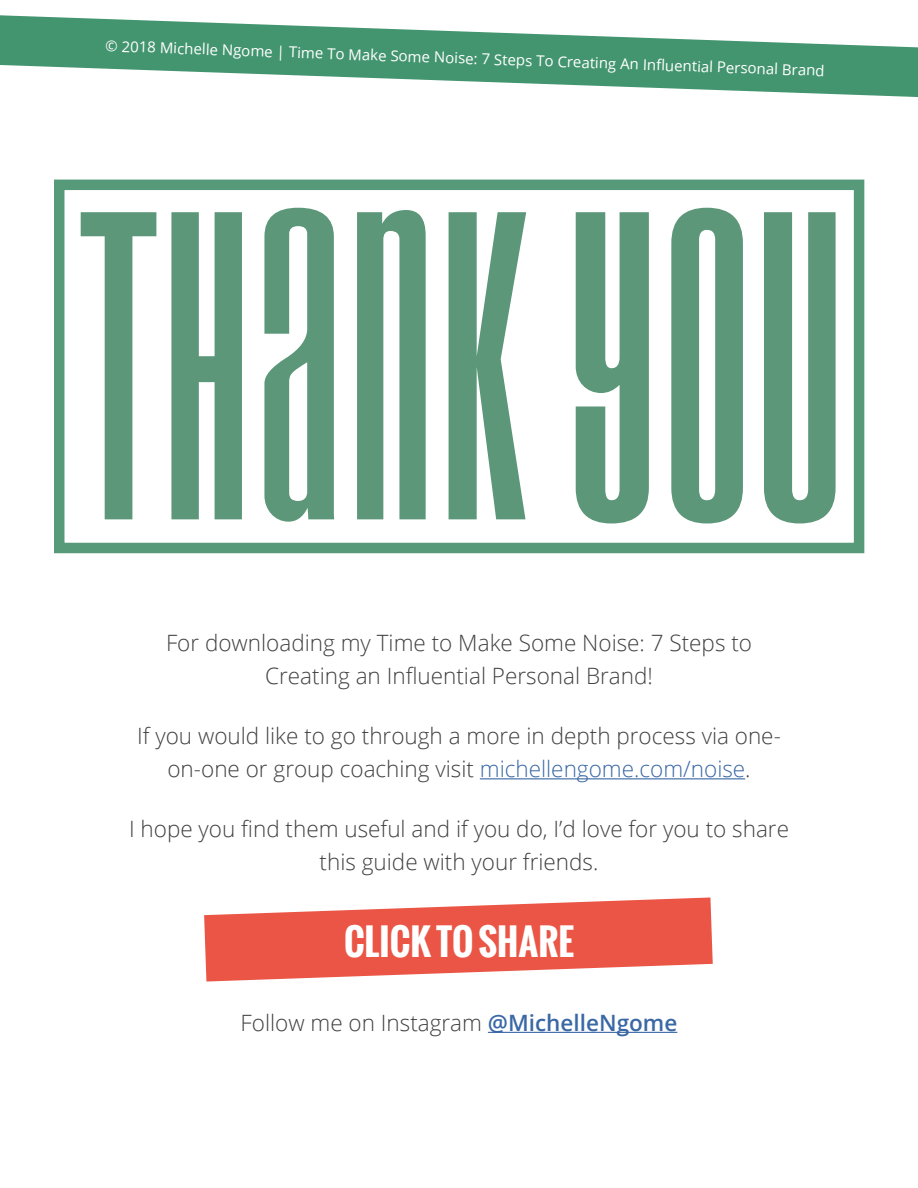
<style>
.page{position:relative;width:918px;height:1188px;background:#fff}
.page>*{position:absolute;margin:0;border:0;box-sizing:border-box;transform-origin:0 0}
.t1{font:375px "Droid";color:#5b9778}
.t2{font:700 36px "Oswald";color:#fff}
.t3{font:300 22.5px/33px "Open Sans";color:#414042;text-align:center}
.t4{font:15px "Open Sans";color:#fff}
.s1{color:#3a68a5}
.s2{font-weight:600;color:#3a68a5}
</style>
<div class="page">
<svg style="left:204px;top:897px;width:509px;height:85px"></svg>
<svg style="left:0;top:15px;width:918px;height:82px;fill:#43956f"></svg>
<div style="left:54px;top:180px;width:810px;height:373px;border:10px solid #46906d"></div>
<hr style="left:480px;top:778px;width:265px;height:1px;background:#3a68a5">
<hr style="left:488px;top:1032px;width:189px;height:1px;background:#3a68a5">
<p class="t4" style="left:106px;top:35px;width:721px;rotate:2deg">© 2018 Michelle Ngome | Time To Make Some Noise: 7 Steps To Creating An Infl uential Personal Brand</p>
<h1 class="t1" style="left:77px;top:150px;width:770px">THANK YOU</h1>
<p class="t3" style="left:166px;top:626px;width:588px">For downloading my Time to Make Some Noise: 7 Steps to<br>Creating an Influential Personal Brand!</p>
<p class="t3" style="left:137px;top:719px;width:645px">If you would like to go through a more in depth process via one&shy;on-one or group coaching visit <span class="s1">michellengome.com/noise</span>.</p>
<p class="t3" style="left:129px;top:812px;width:662px">I hope you find them useful and if you do, I’d love for you to share this guide with your friends.</p>
<h2 class="t2" style="left:344px;top:915px;width:231px">CLICK TO SHARE</h2>
<p class="t3" style="left:241px;top:1005px;width:438px">Follow me on Instagram <span class="s2">@MichelleNgome</span></p>
</div>
